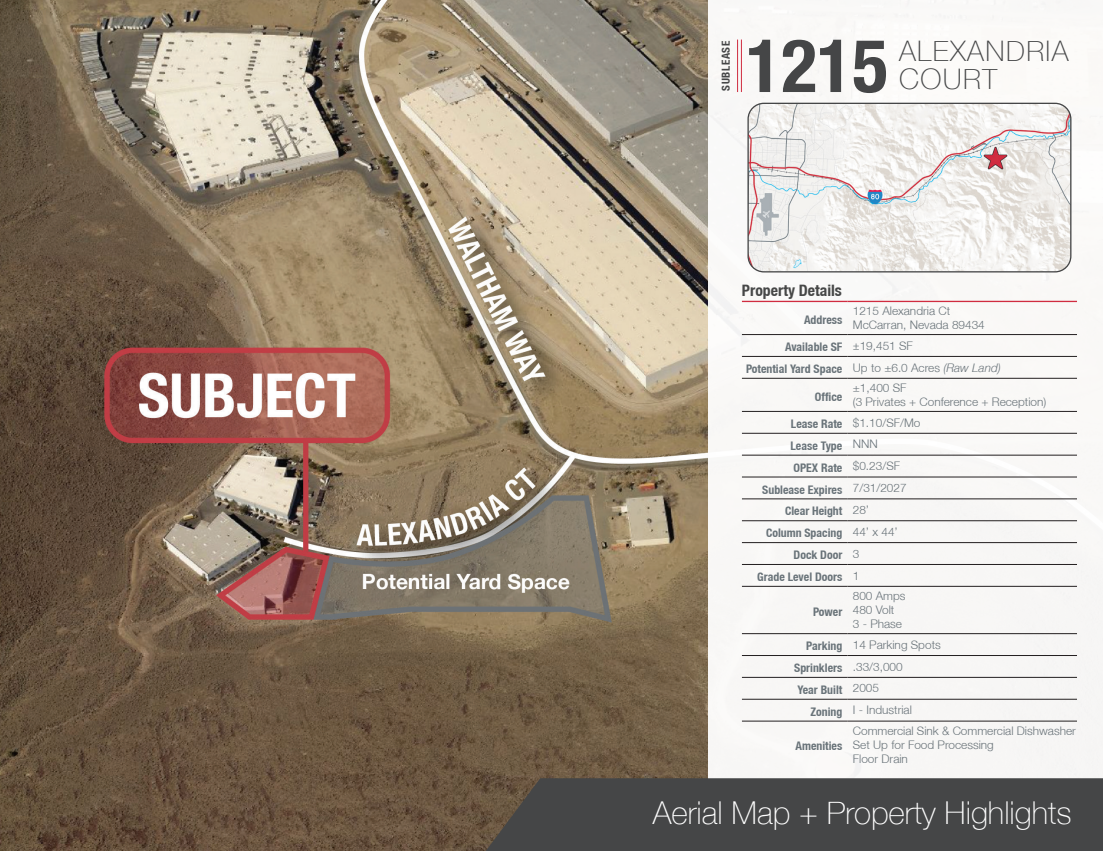
<style>
.page{position:relative;width:1103px;height:851px;background:#fff}
.page>*{position:absolute;margin:0;border:0;box-sizing:border-box;transform-origin:0 0}
.t1{font:700 condensed 73.85px "Helvetica Neue LT";color:#454647}
.t2{font:100 31.5px "Helvetica Neue LT";color:#fff}
.t3{font:100 28.35px/28.3px "Helvetica Neue LT";letter-spacing:.05em;color:#454647}
.t4{font:700 condensed 15.75px "Helvetica Neue LT";color:#464747}
.t5{font:300 11.9px/14.2px "Helvetica Neue LT";color:#697379}
.t6{font:700 condensed 11.9px/21.9px "Helvetica Neue LT";color:#697379}
.t7{font:700 condensed 11.03px "Helvetica Neue LT";letter-spacing:.05em;color:#454647}
.s1{font-family:"Minion Pro";font-weight:400;font-stretch:normal}
.s2{font-weight:300;font-stretch:normal}
.s3{font-weight:300;font-style:italic;font-stretch:normal}
.s4{font-weight:700;font-stretch:condensed}
</style>
<div class="page">
<img style="left:0;top:0;width:708px;height:850px">
<div style="left:708px;top:0;width:394px;height:779px;background:#f9f8f6"></div>
<img style="left:749px;top:103px;width:321px;height:169px">
<div style="left:747px;top:103px;width:324px;height:169px;border:1px solid #454647;border-radius:16px"></div>
<hr style="left:742px;top:301px;width:105px;height:1px;background:#d02c40">
<hr style="left:847px;top:301px;width:230px;height:1px;background:#d02c40">
<hr style="left:742px;top:334px;width:105px;height:1px;background:#231f20">
<hr style="left:847px;top:334px;width:230px;height:1px;background:#231f20">
<hr style="left:742px;top:356px;width:105px;height:1px;background:#231f20">
<hr style="left:847px;top:356px;width:230px;height:1px;background:#231f20">
<hr style="left:742px;top:378px;width:105px;height:1px;background:#231f20">
<hr style="left:847px;top:378px;width:230px;height:1px;background:#231f20">
<hr style="left:742px;top:411px;width:105px;height:1px;background:#231f20">
<hr style="left:847px;top:411px;width:230px;height:1px;background:#231f20">
<hr style="left:742px;top:433px;width:105px;height:1px;background:#231f20">
<hr style="left:847px;top:433px;width:230px;height:1px;background:#231f20">
<hr style="left:742px;top:455px;width:105px;height:1px;background:#231f20">
<hr style="left:847px;top:455px;width:230px;height:1px;background:#231f20">
<hr style="left:742px;top:476px;width:105px;height:1px;background:#231f20">
<hr style="left:847px;top:476px;width:230px;height:1px;background:#231f20">
<hr style="left:742px;top:498px;width:105px;height:1px;background:#231f20">
<hr style="left:847px;top:498px;width:230px;height:1px;background:#231f20">
<hr style="left:742px;top:520px;width:105px;height:1px;background:#231f20">
<hr style="left:847px;top:520px;width:230px;height:1px;background:#231f20">
<hr style="left:742px;top:542px;width:105px;height:1px;background:#231f20">
<hr style="left:847px;top:542px;width:230px;height:1px;background:#231f20">
<hr style="left:742px;top:564px;width:105px;height:1px;background:#231f20">
<hr style="left:847px;top:564px;width:230px;height:1px;background:#231f20">
<hr style="left:742px;top:586px;width:105px;height:1px;background:#231f20">
<hr style="left:847px;top:586px;width:230px;height:1px;background:#231f20">
<hr style="left:742px;top:633px;width:105px;height:1px;background:#231f20">
<hr style="left:847px;top:633px;width:230px;height:1px;background:#231f20">
<hr style="left:742px;top:655px;width:105px;height:1px;background:#231f20">
<hr style="left:847px;top:655px;width:230px;height:1px;background:#231f20">
<hr style="left:742px;top:677px;width:105px;height:1px;background:#231f20">
<hr style="left:847px;top:677px;width:230px;height:1px;background:#231f20">
<hr style="left:742px;top:699px;width:105px;height:1px;background:#231f20">
<hr style="left:847px;top:699px;width:230px;height:1px;background:#231f20">
<hr style="left:742px;top:720px;width:105px;height:1px;background:#231f20">
<hr style="left:847px;top:720px;width:230px;height:1px;background:#231f20">
<svg style="left:474px;top:778px;width:628px;height:72px;background:#474746"></svg>
<hr style="left:741px;top:40px;width:1px;height:52px;background:#d02c40">
<hr style="left:737px;top:40px;width:1px;height:52px;background:#d02c40">
<p class="t7" style="left:719px;top:90px;width:51px;rotate:-90deg">SUBLEASE</p>
<h1 class="t1" style="left:746px;top:21px;width:143px">1215</h1>
<h3 class="t3" style="left:899px;top:37px;width:171px">ALEXANDRIA<br>COURT</h3>
<h3 class="t4" style="left:742px;top:281px;width:101px">Property Details</h3>
<p class="t6" style="left:804px;top:308px;width:40px">Address</p>
<p class="t5" style="left:852px;top:303px;width:133px">1215 Alexandria Ct<br>McCarran, Nevada 89434</p>
<p class="t6" style="left:746px;top:336px;width:256px;text-indent:39px">Available SF <span class="s1">±</span><span class="s2">19,451 SF<br></span>Potential Yard Space <span class="s2">Up to ±6.0 Acres</span> <span class="s3">(Raw Land)</span></p>
<p class="t6" style="left:815px;top:385px;width:29px">Office</p>
<p class="t5" style="left:852px;top:380px;width:195px">±1,400 SF<br>(3 Privates + Conference + Reception)</p>
<p class="t6" style="left:790px;top:410px;width:131px;line-height:23.3px">Lease Rate <span class="s2">$1.10/SF/Mo<br></span>Lease Type <span class="s2">NNN</span></p>
<p class="t6" style="left:793px;top:456px;width:108px">OPEX Rate <span class="s2">$0.23/SF</span></p>
<p class="t6" style="left:762px;top:478px;width:146px">Sublease Expires <span class="s2">7/31/2027</span></p>
<p class="t6" style="left:785px;top:500px;width:86px">Clear Height <span class="s2">28’</span></p>
<p class="t6" style="left:766px;top:522px;width:133px">Column Spacing <span class="s2">44’ x 44’</span></p>
<p class="t6" style="left:793px;top:544px;width:67px">Dock Door <span class="s2">3</span></p>
<p class="t6" style="left:757px;top:565px;width:104px">Grade Level Doors <span class="s2">1</span></p>
<p class="t6" style="left:813px;top:600px;width:31px">Power</p>
<p class="t5" style="left:852px;top:588px;width:54px">800 Amps<br>480 Volt<br>3 - Phase</p>
<p class="t5" style="left:794px;top:632px;width:148px;line-height:23.3px;text-indent:12px"><span class="s4">Parking</span> 14 Parking Spots<br><span class="s4">Sprinklers</span> .33/3,000</p>
<p class="t5" style="left:810px;top:679px;width:103px;line-height:20.5px;text-indent:-13px"><span class="s4">Year Built</span> 2005<br><span class="s4">Zoning</span> I - Industrial</p>
<p class="t6" style="left:795px;top:735px;width:48px">Amenities</p>
<p class="t5" style="left:852px;top:723px;width:224px">Commercial Sink &amp; Commercial Dishwasher<br>Set Up for Food Processing<br>Floor Drain</p>
<h2 class="t2" style="left:652px;top:795px;width:420px">Aerial Map + Property Highlights</h2>
</div>
